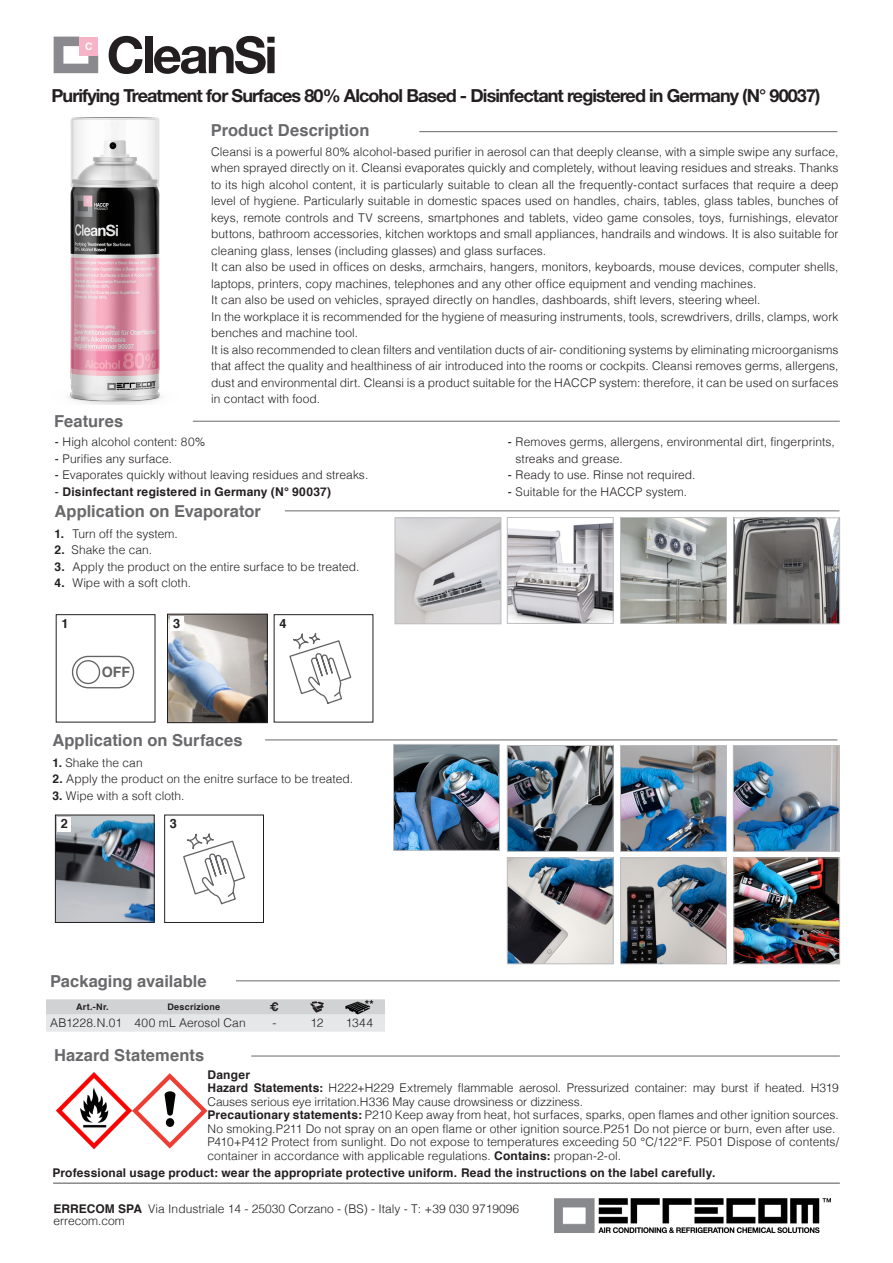
<style>
.page{position:relative;width:893px;height:1263px;background:#fff}
.page>*{position:absolute;margin:0;border:0;box-sizing:border-box;transform-origin:0 0}
.NOME_PRODOTTO{font:700 51px "Helvetica Neue";letter-spacing:-.05em;color:#231f20}
.t1{font:700 18px "Helvetica Neue LT Std";letter-spacing:-.05em;color:#231f20}
.t2{font:700 16.5px "Helvetica";letter-spacing:.005em;color:#69696c}
.t3{font:700 14.25px "Helvetica";color:#636366}
.t4{font:700 12.75px "Helvetica";color:#231f20}
.testi_tabella{font:300 12px/16.5px "Helvetica";letter-spacing:.005em;color:#231f20}
.t5{font:700 12px "Helvetica";letter-spacing:.015em;color:#231f20}
.INIZIALI_SIMBOLO_NER{font:700 10.2px "Helvetica";color:#fff}
.INTESTAZIONE_TABELLA{font:700 9px "Helvetica";letter-spacing:.025em;color:#231f20}
.s1{font-weight:400;font-style:italic}
.s2{font-weight:700}
</style>
<div class="page">
<img style="left:555px;top:1198px;width:276px;height:34px">
<hr style="left:53px;top:1182px;width:787px;height:2px;background:#8a8a8e">
<hr style="left:419px;top:131px;width:418px;height:1px;background:#69696c">
<hr style="left:193px;top:421px;width:647px;height:1px;background:#69696c">
<hr style="left:285px;top:511px;width:554px;height:1px;background:#69696c">
<svg style="left:54px;top:37px;width:44px;height:36px"></svg>
<div style="left:79px;top:37px;width:19px;height:18px;background:#f7b4c9"></div>
<img style="left:169px;top:616px;width:97px;height:105px">
<div style="left:167px;top:614px;width:101px;height:109px;border:1px solid #231f20"></div>
<div style="left:170px;top:616px;width:14px;height:15px;background:#fff"></div>
<svg style="left:71px;top:655px;width:64px;height:34px"></svg>
<svg style="left:289px;top:633px;width:63px;height:71px"></svg>
<hr style="left:251px;top:1056px;width:589px;height:1px;background:#69696c">
<svg style="left:133px;top:1073px;width:74px;height:75px"></svg>
<hr style="left:236px;top:980px;width:604px;height:1px;background:#69696c">
<img style="left:397px;top:520px;width:102px;height:102px">
<div style="left:395px;top:518px;width:106px;height:106px;border:1px solid #bcbdc0"></div>
<img style="left:509px;top:523px;width:102px;height:99px">
<div style="left:507px;top:517px;width:106px;height:107px;border:1px solid #bcbdc0"></div>
<img style="left:622px;top:519px;width:103px;height:103px">
<div style="left:620px;top:517px;width:107px;height:107px;border:1px solid #bcbdc0"></div>
<img style="left:735px;top:520px;width:103px;height:102px">
<div style="left:733px;top:518px;width:107px;height:106px;border:1px solid #bcbdc0"></div>
<hr style="left:265px;top:740px;width:572px;height:1px;background:#69696c">
<div style="left:164px;top:815px;width:100px;height:108px;border:1px solid #231f20"></div>
<svg style="left:183px;top:834px;width:62px;height:71px"></svg>
<svg style="left:46px;top:999px;width:339px;height:33px;background:#dcdddf"></svg>
<img style="left:345px;top:999px;width:28px;height:16px">
<img style="left:55px;top:1072px;width:78px;height:77px">
<img style="left:57px;top:817px;width:96px;height:104px">
<div style="left:55px;top:815px;width:100px;height:108px;border:1px solid #231f20"></div>
<div style="left:57px;top:817px;width:14px;height:14px;background:#fff"></div>
<img style="left:395px;top:746px;width:103px;height:102px">
<div style="left:393px;top:744px;width:107px;height:106px;border:1px solid #bcbdc0"></div>
<img style="left:509px;top:747px;width:102px;height:103px">
<div style="left:507px;top:745px;width:106px;height:107px;border:1px solid #bcbdc0"></div>
<img style="left:735px;top:747px;width:102px;height:103px">
<div style="left:733px;top:745px;width:106px;height:107px;border:1px solid #bcbdc0"></div>
<img style="left:509px;top:860px;width:102px;height:102px">
<div style="left:507px;top:858px;width:106px;height:106px;border:1px solid #bcbdc0"></div>
<img style="left:622px;top:747px;width:103px;height:103px">
<div style="left:620px;top:745px;width:107px;height:107px;border:1px solid #bcbdc0"></div>
<img style="left:622px;top:860px;width:103px;height:102px">
<div style="left:620px;top:858px;width:107px;height:106px;border:1px solid #bcbdc0"></div>
<img style="left:735px;top:860px;width:103px;height:102px">
<div style="left:733px;top:858px;width:107px;height:106px;border:1px solid #bcbdc0"></div>
<img style="left:68px;top:117px;width:94px;height:288px">
<p class="INIZIALI_SIMBOLO_NER" style="left:85px;top:38px;width:9px">C</p>
<p class="NOME_PRODOTTO" style="left:107px;top:15px;width:172px">CleanSi</p>
<p class="t1" style="left:52px;top:84px;width:770px">Purifying Treatment for Surfaces 80% Alcohol Based - Disinfectant registered in Germany (N° 90037)</p>
<p class="t2" style="left:54px;top:408px;width:71px">Features</p>
<p class="t2" style="left:211px;top:117px;width:160px">Product Description</p>
<p class="testi_tabella" style="left:211px;top:142px;width:629px;text-align:justify">Cleansi is a powerful 80% alcohol-based purifier in aerosol can that deeply cleanse, with a simple swipe any surface, when sprayed directly on it. Cleansi evaporates quickly and completely, without leaving residues and streaks. Thanks to its high alcohol content, it is particularly suitable to clean all the frequently-contact surfaces that require a deep level of hygiene. Particularly suitable in domestic spaces used on handles, chairs, tables, glass tables, bunches of keys, remote controls and TV screens, smartphones and tablets, video game consoles, toys, furnishings, elevator buttons, bathroom accessories, kitchen worktops and small appliances, handrails and windows. It is also suitable for cleaning glass, lenses (including glasses) and glass surfaces.</p>
<p class="testi_tabella" style="left:211px;top:258px;width:629px">It can also be used in offices on desks, armchairs, hangers, monitors, keyboards, mouse devices, computer shells, laptops, printers, copy machines, telephones and any other office equipment and vending machines.</p>
<p class="testi_tabella" style="left:211px;top:291px;width:551px">It can also be used on vehicles, sprayed directly on handles, dashboards, shift levers, steering wheel.</p>
<p class="testi_tabella" style="left:211px;top:307px;width:629px">In the workplace it is recommended for the hygiene of measuring instruments, tools, screwdrivers, drills, clamps, work benches and machine tool.</p>
<p class="testi_tabella" style="left:211px;top:340px;width:629px;text-align:justify">It is also recommended to clean filters and ventilation ducts of air- conditioning systems by eliminating microorganisms that affect the quality and healthiness of air introduced into the rooms or cockpits. Cleansi removes germs, allergens, dust and environmental dirt. Cleansi is a product suitable for the HACCP system: therefore, it can be used on surfaces in contact with food.</p>
<p class="testi_tabella" style="left:54px;top:433px;width:153px"><span class="s1">-</span>- High alcohol content: 80%</p>
<p class="testi_tabella" style="left:54px;top:449px;width:120px"><span class="s1">-</span>- Purifies any surface.</p>
<p class="testi_tabella" style="left:54px;top:466px;width:316px"><span class="s1">-</span>- Evaporates quickly without leaving residues and streaks.</p>
<p class="t5" style="left:54px;top:482px;width:279px"><span class="s1">-</span>- Disinfectant registered in Germany (N° 90037)</p>
<p class="t2" style="left:54px;top:498px;width:208px">Application on Evaporator</p>
<p class="testi_tabella" style="left:54px;top:524px;width:125px"><span class="s2">1.</span> Turn off the system.</p>
<p class="testi_tabella" style="left:54px;top:541px;width:99px"><span class="s2">2.</span> Shake the can.</p>
<p class="testi_tabella" style="left:54px;top:557px;width:306px"><span class="s2">3.</span> Apply the product on the entire surface to be treated.</p>
<p class="testi_tabella" style="left:54px;top:574px;width:138px"><span class="s2">4.</span> Wipe with a soft cloth.</p>
<p class="t4" style="left:61px;top:613px;width:9px">1</p>
<p class="t4" style="left:173px;top:613px;width:9px">3</p>
<p class="t4" style="left:279px;top:613px;width:9px">4</p>
<p class="t3" style="left:102px;top:661px;width:30px">OFF</p>
<p class="t2" style="left:52px;top:727px;width:192px">Application on Surfaces</p>
<p class="testi_tabella" style="left:52px;top:753px;width:92px"><span class="s2">1.</span> Shake the can</p>
<p class="testi_tabella" style="left:52px;top:770px;width:302px"><span class="s2">2.</span> Apply the product on the enitre surface to be treated.</p>
<p class="testi_tabella" style="left:52px;top:786px;width:134px"><span class="s2">3.</span> Wipe with a soft cloth.</p>
<p class="t4" style="left:61px;top:813px;width:9px">2</p>
<p class="t4" style="left:170px;top:813px;width:9px">3</p>
<p class="t2" style="left:50px;top:968px;width:158px">Packaging available</p>
<p class="INTESTAZIONE_TABELLA" style="left:76px;top:1000px;width:34px">Art.-Nr.</p>
<p class="INTESTAZIONE_TABELLA" style="left:167px;top:1000px;width:54px">Descrizione</p>
<p class="t5" style="left:270px;top:997px;width:10px">€</p>
<p class="testi_tabella" style="left:50px;top:1014px;width:73px">AB1228.N.01</p>
<p class="testi_tabella" style="left:135px;top:1014px;width:113px">400 mL Aerosol Can</p>
<p class="testi_tabella" style="left:272px;top:1014px;width:5px">-</p>
<p class="testi_tabella" style="left:310px;top:1014px;width:14px">12</p>
<p class="testi_tabella" style="left:346px;top:1014px;width:29px">1344</p>
<p class="t2" style="left:54px;top:1042px;width:152px">Hazard Statements</p>
<p class="testi_tabella" style="left:507px;top:433px;width:329px"><span class="s1">-</span>- Removes germs, allergens, environmental dirt, fingerprints,</p>
<p class="testi_tabella" style="left:516px;top:449px;width:109px">streaks and grease.</p>
<p class="testi_tabella" style="left:507px;top:466px;width:190px"><span class="s1">-</span>- Ready to use. Rinse not required.</p>
<p class="testi_tabella" style="left:507px;top:482px;width:182px"><span class="s1">-</span>- Suitable for the HACCP system.</p>
<p class="t5" style="left:207px;top:1065px;width:44px">Danger</p>
<p class="testi_tabella" style="left:207px;top:1080px;width:633px;line-height:13.5px"><span class="s2">Hazard Statements:</span> H222+H229 Extremely flammable aerosol. Pressurized container: may burst if heated. H319<br>Causes serious eye irritation.H336 May cause drowsiness or dizziness.</p>
<p class="testi_tabella" style="left:207px;top:1107px;width:633px;line-height:13.5px"><span class="s2">Precautionary statements:</span> P210 Keep away from heat, hot surfaces, sparks, open flames and other ignition sources.<br>No smoking.P211 Do not spray on an open flame or other ignition source.P251 Do not pierce or burn, even after use.</p>
<p class="testi_tabella" style="left:207px;top:1134px;width:633px;line-height:13.5px">P410+P412 Protect from sunlight. Do not expose to temperatures exceeding 50 °C/122°F. P501 Dispose of contents/ container in accordance with applicable regulations. <span class="s2">Contains:</span> propan-2-ol.</p>
<p class="t5" style="left:52px;top:1163px;width:664px">Professional usage product: wear the appropriate protective uniform. Read the instructions on the label carefully.</p>
<p class="testi_tabella" style="left:54px;top:1201px;width:467px;line-height:12px"><span class="s2">ERRECOM SPA</span> Via Industriale 14 - 25030 Corzano - (BS) - Italy - T: +39 030 9719096 errecom.com</p>
</div>
